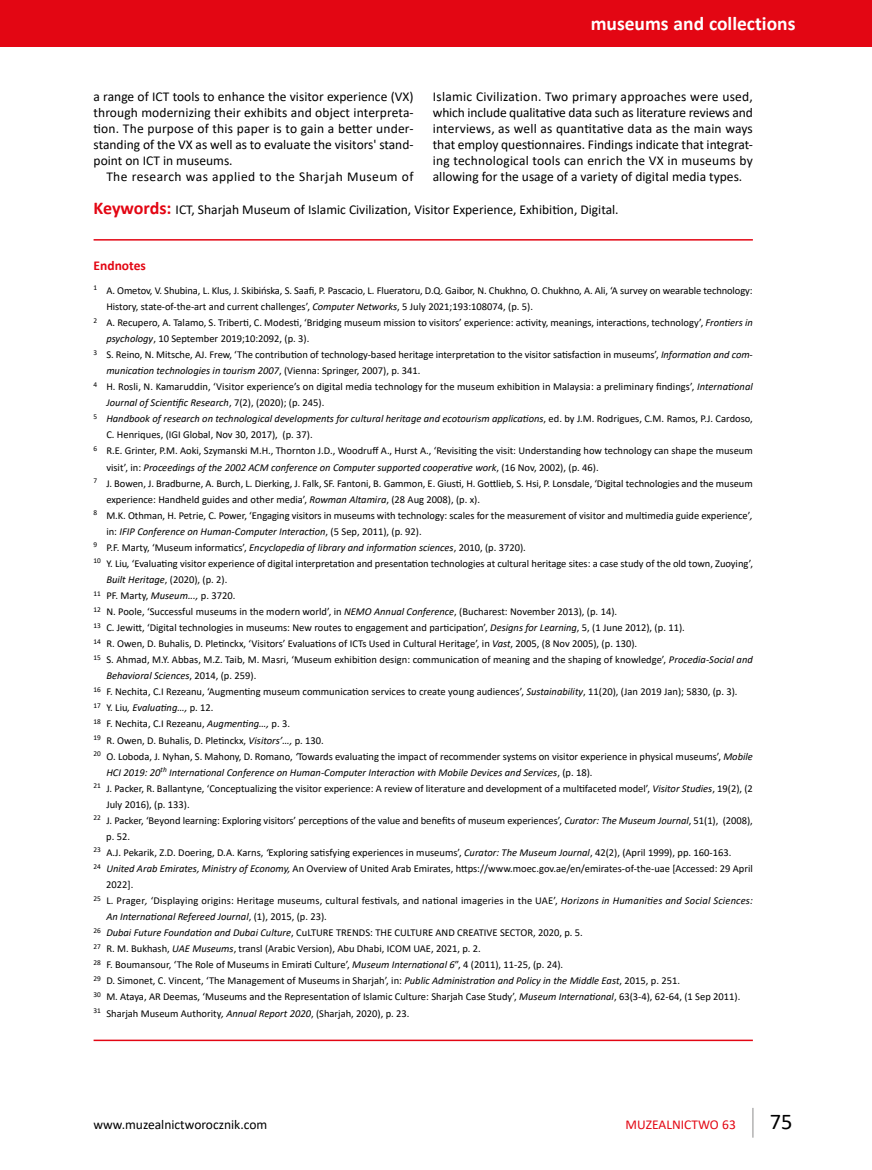
<style>
.page{position:relative;width:872px;height:1170px;background:#fff}
.page>*{position:absolute;margin:0;border:0;box-sizing:border-box;transform-origin:0 0}
.t1{font:22.5px "Calibri";color:#000}
.t2{font:700 19.5px "Calibri";color:#fff}
.t3{font:13.5px/16px "Calibri";color:#000;text-align:justify}
.t4{font:13.5px "Calibri";letter-spacing:.03em;color:#000}
.t5{font:13.5px "Calibri";color:#e30613}
.t6{font:700 13.5px "Calibri";color:#e30613}
.t7{font:10.5px "Calibri";color:#000}
.t8{font:italic 10.5px "Calibri";color:#000}
.s1{font-weight:700;font-size:18px;color:#e30613}
.s2{font-style:italic}
.s3{font-style:normal}
</style>
<div class="page">
<hr style="left:752px;top:1107px;width:1px;height:30px;background:#b3b2b2">
<div style="left:0;top:0;width:872px;height:47px;background:#e30613"></div>
<hr style="left:94px;top:239px;width:659px;height:1px;background:#e30613">
<hr style="left:94px;top:1039px;width:659px;height:1px;background:#e30613">
<h2 class="t2" style="left:590px;top:10px;width:206px">museums and collections</h2>
<p class="t3" style="left:94px;top:88px;width:321px">a range of ICT tools to enhance the visitor experience (VX) through modernizing their exhibits and object interpreta&shy;tion. The purpose of this paper is to gain a better under&shy;standing of the VX as well as to evaluate the visitors' stand&shy;point on ICT in museums.</p>
<p class="t4" style="left:106px;top:167px;width:309px">The research was applied to the Sharjah Museum of</p>
<p class="t3" style="left:433px;top:88px;width:321px">Islamic Civilization. Two primary approaches were used, which include qualitative data such as literature reviews and interviews, as well as quantitative data as the main ways that employ questionnaires. Findings indicate that integrat&shy;ing technological tools can enrich the VX in museums by allowing for the usage of a variety of digital media types.</p>
<p class="t3" style="left:94px;top:201px;width:526px"><span class="s1">Keywords:</span> ICT, Sharjah Museum of Islamic Civilization, Visitor Experience, Exhibition, Digital.</p>
<p class="t6" style="left:94px;top:256px;width:54px">Endnotes</p>
<p class="t7" style="left:94px;top:283px;width:660px"><sup>1</sup> A. Ometov, V. Shubina, L. Klus, J. Skibińska, S. Saafi, P. Pascacio, L. Flueratoru, D.Q. Gaibor, N. Chukhno, O. Chukhno, A. Ali, ‘A survey on wearable technology:</p>
<p class="t7" style="left:106px;top:299px;width:428px">History, state-of-the-art and current challenges’, <span class="s2">Computer Networks</span>, 5 July 2021;193:108074, (p. 5).</p>
<p class="t7" style="left:94px;top:315px;width:661px"><sup>2</sup> A. Recupero, A. Talamo, S. Triberti, C. Modesti, ‘Bridging museum mission to visitors’ experience: activity, meanings, interactions, technology’, <span class="s2">Frontiers in</span></p>
<p class="t7" style="left:106px;top:331px;width:205px"><span class="s2">psychology</span>, 10 September 2019;10:2092, (p. 3).</p>
<p class="t7" style="left:94px;top:347px;width:661px"><sup>3</sup> S. Reino, N. Mitsche, AJ. Frew, ‘The contribution of technology-based heritage interpretation to the visitor satisfaction in museums’, <span class="s2">Information and com-</span></p>
<p class="t8" style="left:106px;top:363px;width:316px">munication technologies in tourism 2007<span class="s3">, (Vienna: Springer, 2007), p. 341.</span></p>
<p class="t7" style="left:94px;top:379px;width:661px"><sup>4</sup> H. Rosli, N. Kamaruddin, ‘Visitor experience’s on digital media technology for the museum exhibition in Malaysia: a preliminary findings’, <span class="s2">International</span></p>
<p class="t8" style="left:106px;top:395px;width:220px">Journal of Scientific Research<span class="s3">, 7(2), (2020); (p. 245).</span></p>
<p class="t8" style="left:94px;top:411px;width:661px"><sup>5</sup> Handbook of research on technological developments for cultural heritage and ecotourism applications<span class="s3">, ed. by J.M. Rodrigues, C.M. Ramos, P.J. Cardoso,</span></p>
<p class="t7" style="left:106px;top:427px;width:208px">C. Henriques, (IGI Global, Nov 30, 2017), (p. 37).</p>
<p class="t7" style="left:94px;top:443px;width:661px"><sup>6</sup> R.E. Grinter, P.M. Aoki, Szymanski M.H., Thornton J.D., Woodruff A., Hurst A., ‘Revisiting the visit: Understanding how technology can shape the museum</p>
<p class="t8" style="left:106px;top:459px;width:494px"><span class="s3">visit’, in:</span> Proceedings of the 2002 ACM conference on Computer supported cooperative work<span class="s3">, (16 Nov, 2002), (p. 46).</span></p>
<p class="t7" style="left:94px;top:476px;width:660px"><sup>7</sup> J. Bowen, J. Bradburne, A. Burch, L. Dierking, J. Falk, SF. Fantoni, B. Gammon, E. Giusti, H. Gottlieb, S. Hsi, P. Lonsdale, ‘Digital technologies and the museum</p>
<p class="t7" style="left:106px;top:492px;width:375px">experience: Handheld guides and other media’, <span class="s2">Rowman Altamira</span>, (28 Aug 2008), (p. x).</p>
<p class="t7" style="left:94px;top:508px;width:661px"><sup>8</sup> M.K. Othman, H. Petrie, C. Power, ‘Engaging visitors in museums with technology: scales for the measurement of visitor and multimedia guide experience’<span class="s2">,</span></p>
<p class="t8" style="left:106px;top:524px;width:317px"><span class="s3">in:</span> IFIP Conference on Human-Computer Interaction<span class="s3">, (5 Sep, 2011), (p. 92).</span></p>
<p class="t7" style="left:94px;top:540px;width:434px"><sup>9</sup> P.F. Marty, ‘Museum informatics’, <span class="s2">Encyclopedia of library and information sciences</span>, 2010, (p. 3720).</p>
<p class="t7" style="left:94px;top:556px;width:661px"><sup>10</sup> Y. Liu<span class="s2">,</span> ‘Evaluating visitor experience of digital interpretation and presentation technologies at cultural heritage sites: a case study of the old town, Zuoying’,</p>
<p class="t7" style="left:106px;top:572px;width:123px"><span class="s2">Built Heritage</span>, (2020), (p. 2).</p>
<p class="t7" style="left:94px;top:588px;width:143px"><sup>11</sup> PF. Marty, <span class="s2">Museum...,</span> p. 3720.</p>
<p class="t7" style="left:94px;top:604px;width:525px"><sup>12</sup> N. Poole, ‘Successful museums in the modern world’, in <span class="s2">NEMO Annual Conference</span>, (Bucharest: November 2013), (p. 14).</p>
<p class="t7" style="left:94px;top:620px;width:593px"><sup>13</sup> C. Jewitt, ‘Digital technologies in museums: New routes to engagement and participation’, <span class="s2">Designs for Learning</span>, 5, (1 June 2012), (p. 11).</p>
<p class="t7" style="left:94px;top:636px;width:545px"><sup>14</sup> R. Owen, D. Buhalis, D. Pletinckx, ‘Visitors’ Evaluations of ICTs Used in Cultural Heritage’, in <span class="s2">Vast</span>, 2005, (8 Nov 2005), (p. 130).</p>
<p class="t7" style="left:94px;top:652px;width:661px"><sup>15</sup> S. Ahmad, M.Y. Abbas, M.Z. Taib, M. Masri, ‘Museum exhibition design: communication of meaning and the shaping of knowledge’, <span class="s2">Procedia-Social and</span></p>
<p class="t8" style="left:106px;top:668px;width:151px">Behavioral Sciences<span class="s3">, 2014, (p. 259).</span></p>
<p class="t7" style="left:94px;top:684px;width:645px"><sup>16</sup> F. Nechita, C.I Rezeanu, ‘Augmenting museum communication services to create young audiences’, <span class="s2">Sustainability</span>, 11(20), (Jan 2019 Jan); 5830, (p. 3).</p>
<p class="t8" style="left:94px;top:700px;width:121px"><sup>17</sup> <span class="s3">Y. Liu</span>, Evaluating…, <span class="s3">p. 12.</span></p>
<p class="t7" style="left:94px;top:716px;width:198px"><sup>18</sup> F. Nechita, C.I Rezeanu, <span class="s2">Augmenting…,</span> p. 3.</p>
<p class="t7" style="left:94px;top:732px;width:232px"><sup>19</sup> R. Owen, D. Buhalis, D. Pletinckx, <span class="s2">Visitors’…,</span> p. 130.</p>
<p class="t7" style="left:94px;top:748px;width:661px"><sup>20</sup> O. Loboda, J. Nyhan, S. Mahony, D. Romano, <span class="s2">‘</span>Towards evaluating the impact of recommender systems on visitor experience in physical museums’, <span class="s2">Mobile</span></p>
<p class="t8" style="left:106px;top:764px;width:488px">HCI 2019: 20<sup>th</sup> International Conference on Human-Computer Interaction with Mobile Devices and Services<span class="s3">, (p. 18).</span></p>
<p class="t7" style="left:94px;top:780px;width:661px"><sup>21</sup> J. Packer, R. Ballantyne, ‘Conceptualizing the visitor experience: A review of literature and development of a multifaceted model’, <span class="s2">Visitor Studies</span>, 19(2), (2</p>
<p class="t7" style="left:106px;top:797px;width:85px">July 2016), (p. 133).</p>
<p class="t7" style="left:94px;top:813px;width:661px"><sup>22</sup> J. Packer, ‘Beyond learning: Exploring visitors’ perceptions of the value and benefits of museum experiences’, <span class="s2">Curator: The Museum Journal</span>, 51(1), (2008),</p>
<p class="t7" style="left:106px;top:829px;width:25px">p. 52.</p>
<p class="t7" style="left:94px;top:845px;width:639px"><sup>23</sup> A.J. Pekarik, Z.D. Doering, D.A. Karns, <span class="s2">‘</span>Exploring satisfying experiences in museums’, <span class="s2">Curator: The Museum Journal</span>, 42(2), (April 1999), pp. 160-163.</p>
<p class="t7" style="left:94px;top:861px;width:661px"><sup>24</sup> <span class="s2">United Arab Emirates, Ministry of Economy,</span> An Overview of United Arab Emirates, https://www.moec.gov.ae/en/emirates-of-the-uae [Accessed: 29 April</p>
<p class="t7" style="left:106px;top:877px;width:29px">2022].</p>
<p class="t7" style="left:94px;top:893px;width:661px"><sup>25</sup> L. Prager<span class="s2">,</span> ‘Displaying origins: Heritage museums, cultural festivals, and national imageries in the UAE’, <span class="s2">Horizons in Humanities and Social Sciences:</span></p>
<p class="t8" style="left:106px;top:909px;width:222px">An International Refereed Journal<span class="s3">, (1), 2015, (p. 23).</span></p>
<p class="t7" style="left:94px;top:925px;width:491px"><sup>26</sup> <span class="s2">Dubai Future Foundation and Dubai Culture</span>, CuLTURE TRENDS: THE CULTURE AND CREATIVE SECTOR, 2020, p. 5.</p>
<p class="t7" style="left:94px;top:941px;width:389px"><sup>27</sup> R. M. Bukhash, <span class="s2">UAE Museums</span>, transl (Arabic Version), Abu Dhabi, ICOM UAE, 2021, p. 2.</p>
<p class="t7" style="left:94px;top:957px;width:471px"><sup>28</sup> F. Boumansour, ‘The Role of Museums in Emirati Culture’, <span class="s2">Museum International 6</span>”, 4 (2011), 11-25, (p. 24).</p>
<p class="t7" style="left:94px;top:973px;width:588px"><sup>29</sup> D. Simonet, C. Vincent, ‘The Management of Museums in Sharjah’, in: <span class="s2">Public Administration and Policy in the Middle East</span>, 2015, p. 251.</p>
<p class="t7" style="left:94px;top:989px;width:648px"><sup>30</sup> M. Ataya, AR Deemas, ‘Museums and the Representation of Islamic Culture: Sharjah Case Study’, <span class="s2">Museum International</span>, 63(3-4), 62-64, (1 Sep 2011).</p>
<p class="t7" style="left:94px;top:1005px;width:317px"><sup>31</sup> Sharjah Museum Authority<span class="s2">, Annual Report 2020</span>, (Sharjah, 2020), p. 23.</p>
<p class="t3" style="left:94px;top:1115px;width:175px">www.muzealnictworocznik.com</p>
<p class="t5" style="left:625px;top:1114px;width:112px">MUZEALNICTWO 63</p>
<h1 class="t1" style="left:770px;top:1105px;width:24px">75</h1>
</div>
